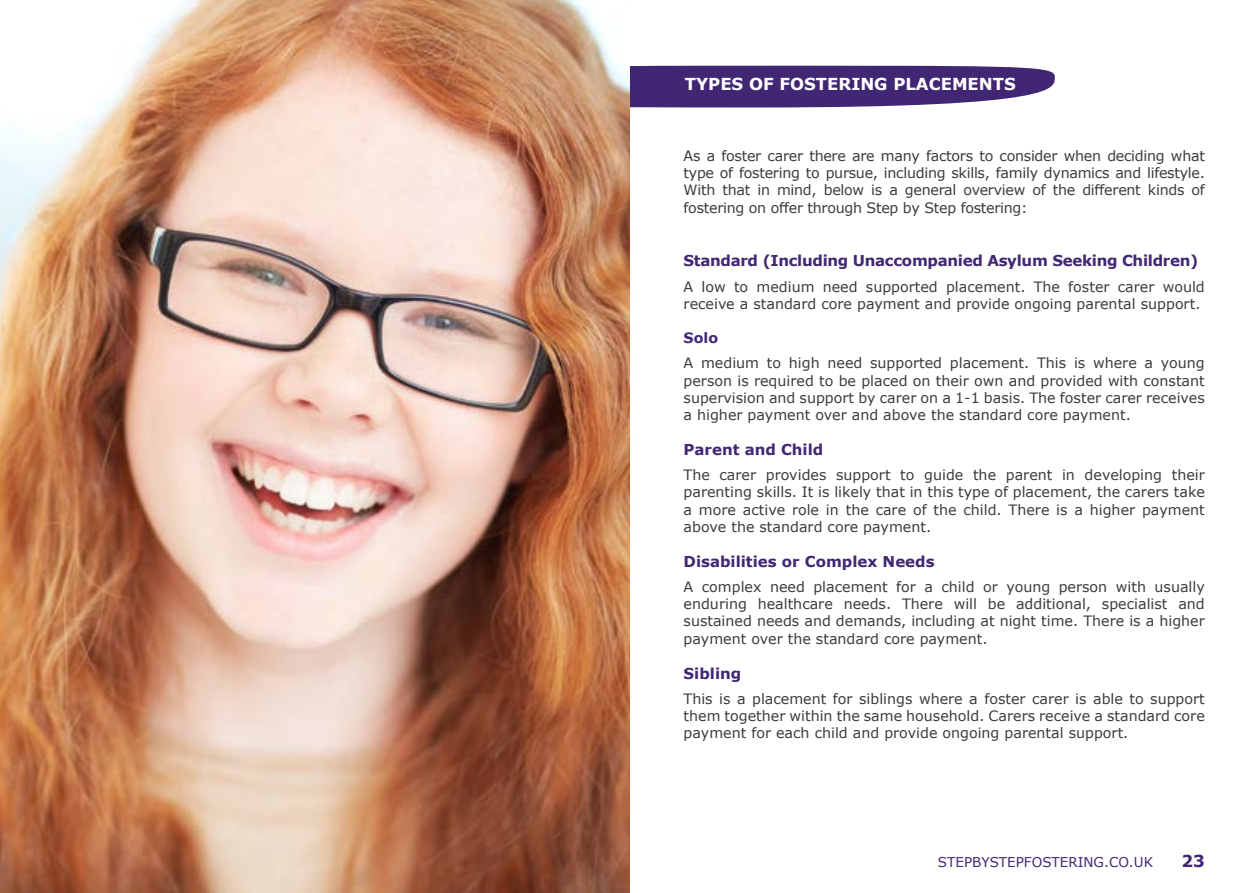
<style>
.page{position:relative;width:1259px;height:893px;background:#fff}
.page>*{position:absolute;margin:0;border:0;box-sizing:border-box;transform-origin:0 0}
.t1{font:700 16.5px "Verdana";color:#fff}
.t2{font:700 16.5px "Verdana";color:#412773}
.t3{font:700 15px "Verdana";letter-spacing:-.02em;color:#422774}
.t4{font:700 15px "Verdana";color:#422774}
.t5{font:14.25px/17.1px "Verdana";color:#3c3c3b;text-align:justify}
.t6{font:700 14.25px "Verdana";color:#422774}
.t7{font:13.5px "Verdana";color:#422774}
</style>
<div class="page">
<svg style="left:629px;top:65px;width:426px;height:42px;background:#533b80"></svg>
<img style="left:0;top:0;width:629px;height:893px">
<p class="t1" style="left:685px;top:72px;width:332px">TYPES OF FOSTERING PLACEMENTS</p>
<p class="t5" style="left:683px;top:147px;width:523px">As a foster carer there are many factors to consider when deciding what type of fostering to pursue, including skills, family dynamics and lifestyle.<br>With that in mind, below is a general overview of the different kinds of fostering on offer through Step by Step fostering:</p>
<p class="t3" style="left:683px;top:250px;width:516px">Standard (Including Unaccompanied Asylum Seeking Children)</p>
<p class="t5" style="left:683px;top:278px;width:523px">A low to medium need supported placement. The foster carer would receive a standard core payment and provide ongoing parental support.</p>
<p class="t6" style="left:683px;top:328px;width:36px">Solo</p>
<p class="t5" style="left:683px;top:355px;width:523px">A medium to high need supported placement. This is where a young person is required to be placed on their own and provided with constant supervision and support by carer on a 1-1 basis. The foster carer receives a higher payment over and above the standard core payment.</p>
<p class="t4" style="left:683px;top:439px;width:141px">Parent and Child</p>
<p class="t5" style="left:683px;top:466px;width:523px">The carer provides support to guide the parent in developing their parenting skills. It is likely that in this type of placement, the carers take a more active role in the care of the child. There is a higher payment above the standard core payment.</p>
<p class="t4" style="left:683px;top:551px;width:252px">Disabilities or Complex Needs</p>
<p class="t5" style="left:683px;top:578px;width:523px">A complex need placement for a child or young person with usually enduring healthcare needs. There will be additional, specialist and sustained needs and demands, including at night time. There is a higher payment over the standard core payment.</p>
<p class="t4" style="left:683px;top:662px;width:59px">Sibling</p>
<p class="t5" style="left:683px;top:690px;width:523px">This is a placement for siblings where a foster carer is able to support them together within the same household. Carers receive a standard core payment for each child and provide ongoing parental support.</p>
<p class="t7" style="left:938px;top:853px;width:217px">STEPBYSTEPFOSTERING.CO.UK</p>
<p class="t2" style="left:1181px;top:850px;width:25px">23</p>
</div>
